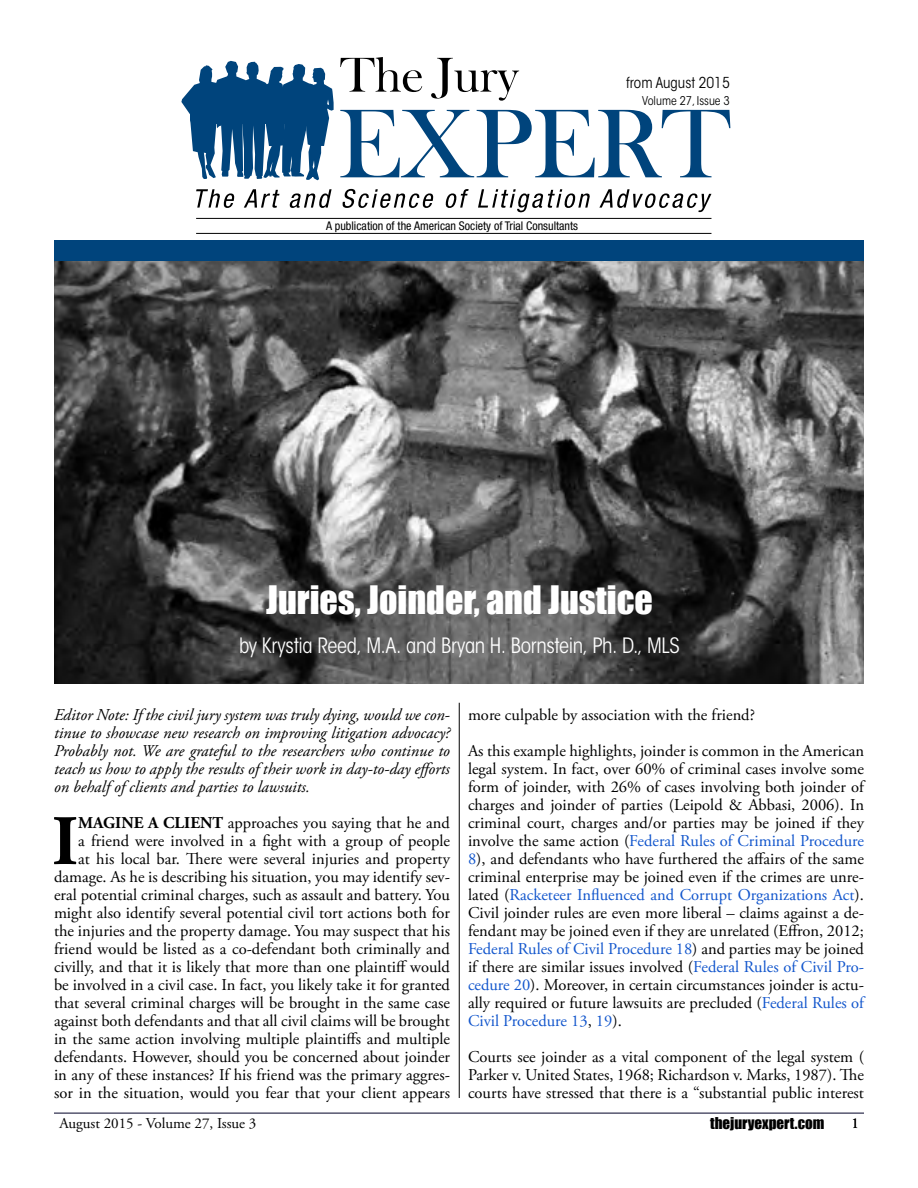
<style>
.page{position:relative;width:918px;height:1188px;background:#fff}
.page>*{position:absolute;margin:0;border:0;box-sizing:border-box;transform-origin:0 0}
.t1{font:700 70.8px "Adobe Garamond Pro";color:#000}
.t2{font:36px "Impact";color:#fff}
.t3{font:21px "ITC Avant Garde MM 302 450";letter-spacing:-.015em;color:#fff}
.t4{font:16.5px/18px "Adobe Garamond Pro";color:#000;text-align:justify}
.t5{font:italic 16.5px/18px "Adobe Garamond Pro";color:#000;text-align:justify}
.t6{font:15px "Adobe Garamond Pro";color:#000}
.t7{font:15px "Impact";color:#000}
.t8{font:15px "ITC Avant Garde MM 302 450";color:#000}
.t9{font:condensed 12px "Helvetica Neue";color:#000}
.t10{font:12px "ITC Avant Garde MM 302 450";color:#000}
.s1{font-weight:700}
.s2{color:#15c}
</style>
<div class="page">
<hr style="left:54px;top:1113px;width:810px;height:1px;background:#000027">
<hr style="left:459px;top:703px;width:1px;height:395px;background:#000">
<svg style="left:340px;top:57px;width:82px;height:35px"></svg>
<svg style="left:431px;top:58px;width:88px;height:43px"></svg>
<svg style="left:340px;top:110px;width:390px;height:67px"></svg>
<svg style="left:196px;top:189px;width:39px;height:19px"></svg>
<svg style="left:244px;top:189px;width:35px;height:19px"></svg>
<svg style="left:289px;top:189px;width:43px;height:19px"></svg>
<svg style="left:342px;top:189px;width:92px;height:19px"></svg>
<svg style="left:445px;top:189px;width:24px;height:19px"></svg>
<svg style="left:478px;top:189px;width:112px;height:23px"></svg>
<svg style="left:599px;top:189px;width:112px;height:23px"></svg>
<svg style="left:181px;top:61px;width:153px;height:119px"></svg>
<div style="left:214px;top:94px;width:95px;height:30px;background:#00447c"></div>
<hr style="left:196px;top:218px;width:515px;height:1px;background:#000">
<hr style="left:196px;top:233px;width:515px;height:1px;background:#000">
<div style="left:54px;top:240px;width:810px;height:21px;background:#00447c"></div>
<img style="left:54px;top:261px;width:810px;height:423px">
<p class="t9" style="left:326px;top:219px;width:254px">A publication of the American Society of Trial Consultants</p>
<p class="t8" style="left:626px;top:74px;width:105px">from August 2015</p>
<p class="t10" style="left:642px;top:93px;width:89px">Volume 27, Issue 3</p>
<h2 class="t2" style="left:266px;top:572px;width:388px">Juries, Joinder, and Justice</h2>
<p class="t3" style="left:239px;top:633px;width:442px">by Krystia Reed, M.A. and Bryan H. Bornstein, Ph. D., MLS</p>
<p class="t5" style="left:54px;top:706px;width:398px">Editor Note: If the civil jury system was truly dying, would we con&shy;tinue to showcase new research on improving litigation advocacy?<br>Probably not. We are grateful to the researchers who continue to teach us how to apply the results of their work in day-to-day efforts on behalf of clients and parties to lawsuits.</p>
<h1 class="t1" style="left:52px;top:800px;width:28px">I</h1>
<p class="t4" style="left:54px;top:814px;width:398px;text-align:right"><span class="s1">MAGINE A CLIENT</span> approaches you saying that he and<br>a friend were involved in a fight with a group of people<br>at his local bar. There were several injuries and property damage. As he is describing his situation, you may identify sev&shy;eral potential criminal charges, such as assault and battery. You might also identify several potential civil tort actions both for the injuries and the property damage. You may suspect that his friend would be listed as a co-defendant both criminally and civilly, and that it is likely that more than one plaintiff would be involved in a civil case. In fact, you likely take it for granted that several criminal charges will be brought in the same case against both defendants and that all civil claims will be brought in the same action involving multiple plaintiffs and multiple defendants. However, should you be concerned about joinder in any of these instances? If his friend was the primary aggres&shy;sor in the situation, would you fear that your client appears</p>
<p class="t4" style="left:468px;top:697px;width:397px;line-height:36px">more culpable by association with the friend?<br>As this example highlights, joinder is common in the American</p>
<p class="t4" style="left:468px;top:760px;width:398px">legal system. In fact, over 60% of criminal cases involve some form of joinder, with 26% of cases involving both joinder of charges and joinder of parties (Leipold &amp; Abbasi, 2006). In criminal court, charges and/or parties may be joined if they involve the same action (<span class="s2">Federal Rules of Criminal Procedure 8</span>), and defendants who have furthered the affairs of the same criminal enterprise may be joined even if the crimes are unre&shy;lated (<span class="s2">Racketeer Influenced and Corrupt Organizations Act</span>).<br>Civil joinder rules are even more liberal – claims against a de&shy;fendant may be joined even if they are unrelated (Effron, 2012; <span class="s2">Federal Rules of Civil Procedure 18</span>) and parties may be joined if there are similar issues involved (<span class="s2">Federal Rules of Civil Pro&shy;cedure 20</span>). Moreover, in certain circumstances joinder is actu&shy;ally required or future lawsuits are precluded (<span class="s2">Federal Rules of Civil Procedure 13</span>, <span class="s2">19</span>).</p>
<p class="t4" style="left:468px;top:1048px;width:398px">Courts see joinder as a vital component of the legal system ( Parker v. United States, 1968; Richardson v. Marks, 1987). The courts have stressed that there is a “substantial public interest</p>
<p class="t6" style="left:59px;top:1114px;width:199px">August 2015 - Volume 27, Issue 3</p>
<p class="t7" style="left:710px;top:1112px;width:116px">thejuryexpert.com</p>
<p class="t6" style="left:852px;top:1114px;width:9px">1</p>
</div>
